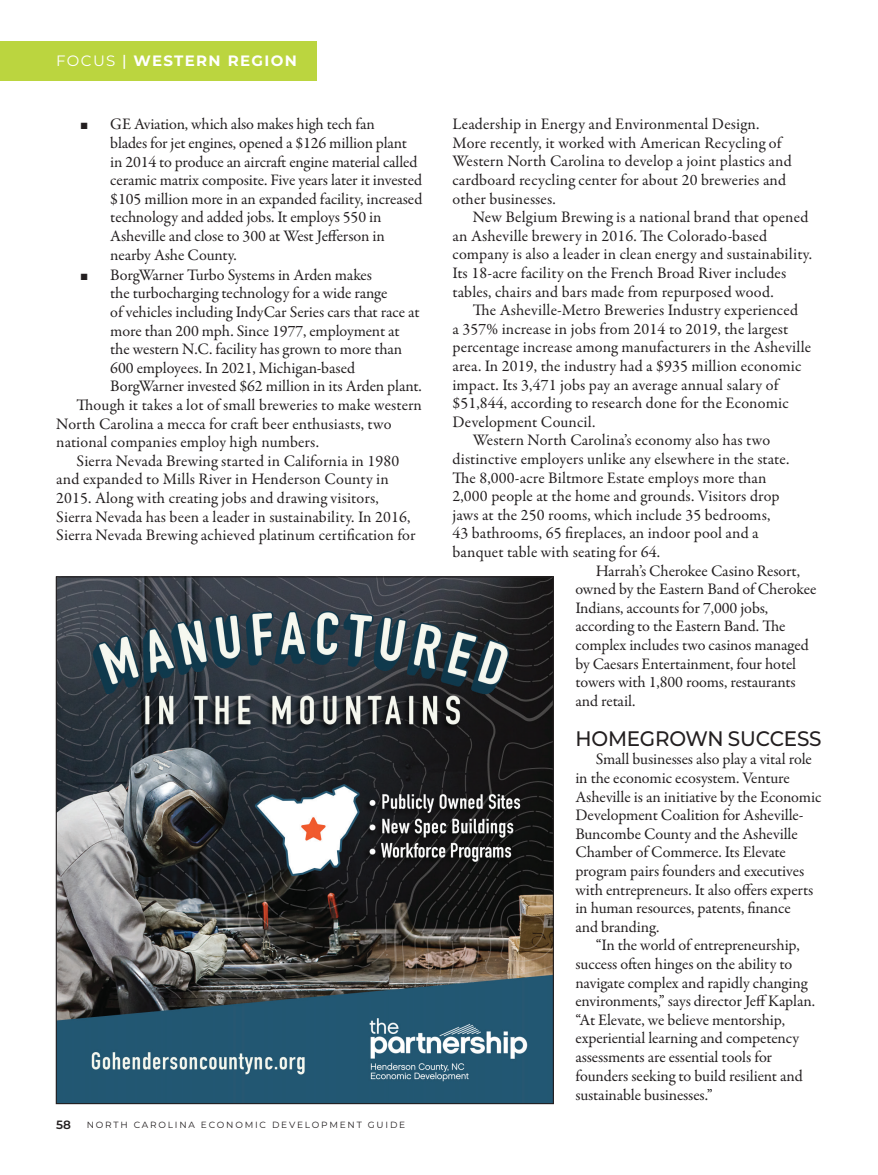
<style>
.page{position:relative;width:878px;height:1175px;background:#fff}
.page>*{position:absolute;margin:0;border:0;box-sizing:border-box;transform-origin:0 0}
.t1{font:500 21px "Montserrat";letter-spacing:-.01em;color:#231f20;scale:.95 1}
.t2{font:16.2px/18.6px "Garamond Premr Pro";color:#231f20}
.t3{font:700 15px "Montserrat";letter-spacing:.09em;color:#fff}
.t4{font:600 12px "Montserrat";color:#231f20}
.t5{font:9px "Montserrat";letter-spacing:.2em;color:#231f20}
.s1{font-weight:400}
.s2{font-weight:500}
.s3{font-family:"Arial";font-size:13.5px}
</style>
<div class="page">
<div style="left:0;top:40px;width:316px;height:40px;background:#bbd53f"></div>
<img style="left:58px;top:578px;width:494px;height:524px">
<p class="t3" style="left:56px;top:50px;width:242px"><span class="s1">FOCUS</span> <span class="s2">|</span> WESTERN REGION</p>
<p class="t2" style="left:110px;top:115px;width:313px;text-indent:-30px"><span class="s3">■</span> GE Aviation, which also makes high tech fan<br>blades for jet engines, opened a $126 million plant in 2014 to produce an aircraft engine material called ceramic matrix composite. Five years later it invested $105 million more in an expanded facility, increased technology and added jobs. It employs 550 in Asheville and close to 300 at West Jefferson in nearby Ashe County.</p>
<p class="t2" style="left:80px;top:266px;width:293px"><span class="s3">■</span> BorgWarner Turbo Systems in Arden makes</p>
<p class="t2" style="left:110px;top:284px;width:279px">the turbocharging technology for a wide range</p>
<p class="t2" style="left:110px;top:303px;width:311px">of vehicles including IndyCar Series cars that race at</p>
<p class="t2" style="left:110px;top:322px;width:291px">more than 200 mph. Since 1977, employment at</p>
<p class="t2" style="left:110px;top:340px;width:293px">the western N.C. facility has grown to more than</p>
<p class="t2" style="left:110px;top:359px;width:246px">600 employees. In 2021, Michigan-based</p>
<p class="t2" style="left:110px;top:377px;width:313px">BorgWarner invested $62 million in its Arden plant.</p>
<p class="t2" style="left:77px;top:396px;width:347px">Though it takes a lot of small breweries to make western</p>
<p class="t2" style="left:56px;top:415px;width:337px">North Carolina a mecca for craft beer enthusiasts, two</p>
<p class="t2" style="left:56px;top:433px;width:264px">national companies employ high numbers.</p>
<p class="t2" style="left:77px;top:452px;width:324px">Sierra Nevada Brewing started in California in 1980</p>
<p class="t2" style="left:56px;top:470px;width:334px">and expanded to Mills River in Henderson County in</p>
<p class="t2" style="left:56px;top:489px;width:324px">2015. Along with creating jobs and drawing visitors,</p>
<p class="t2" style="left:56px;top:507px;width:355px">Sierra Nevada has been a leader in sustainability. In 2016,</p>
<p class="t2" style="left:56px;top:526px;width:361px">Sierra Nevada Brewing achieved platinum certification for</p>
<p class="t4" style="left:56px;top:1116px;width:16px">58</p>
<p class="t5" style="left:87px;top:1118px;width:320px">NORTH CAROLINA ECONOMIC DEVELOPMENT GUIDE</p>
<p class="t2" style="left:452px;top:115px;width:341px">Leadership in Energy and Environmental Design.<br>More recently, it worked with American Recycling of Western North Carolina to develop a joint plastics and cardboard recycling center for about 20 breweries and other businesses.</p>
<p class="t2" style="left:452px;top:208px;width:361px;text-indent:20px">New Belgium Brewing is a national brand that opened an Asheville brewery in 2016. The Colorado-based company is also a leader in clean energy and sustainability.<br>Its 18-acre facility on the French Broad River includes tables, chairs and bars made from repurposed wood.</p>
<p class="t2" style="left:472px;top:301px;width:327px">The Asheville-Metro Breweries Industry experienced</p>
<p class="t2" style="left:452px;top:320px;width:337px">a 357% increase in jobs from 2014 to 2019, the largest</p>
<p class="t2" style="left:452px;top:338px;width:360px">percentage increase among manufacturers in the Asheville</p>
<p class="t2" style="left:452px;top:357px;width:350px">area. In 2019, the industry had a $935 million economic</p>
<p class="t2" style="left:452px;top:376px;width:327px">impact. Its 3,471 jobs pay an average annual salary of</p>
<p class="t2" style="left:452px;top:394px;width:338px">$51,844, according to research done for the Economic</p>
<p class="t2" style="left:452px;top:413px;width:144px">Development Council.</p>
<p class="t2" style="left:472px;top:431px;width:299px">Western North Carolina’s economy also has two</p>
<p class="t2" style="left:452px;top:450px;width:338px">distinctive employers unlike any elsewhere in the state.</p>
<p class="t2" style="left:452px;top:468px;width:315px">The 8,000-acre Biltmore Estate employs more than</p>
<p class="t2" style="left:452px;top:487px;width:328px">2,000 people at the home and grounds. Visitors drop</p>
<p class="t2" style="left:452px;top:506px;width:319px">jaws at the 250 rooms, which include 35 bedrooms,</p>
<p class="t2" style="left:452px;top:524px;width:308px">43 bathrooms, 65 fireplaces, an indoor pool and a</p>
<p class="t2" style="left:452px;top:543px;width:209px">banquet table with seating for 64.</p>
<p class="t2" style="left:595px;top:561px;width:206px">Harrah’s Cherokee Casino Resort,</p>
<p class="t2" style="left:575px;top:580px;width:243px">owned by the Eastern Band of Cherokee</p>
<p class="t2" style="left:575px;top:599px;width:194px">Indians, accounts for 7,000 jobs,</p>
<p class="t2" style="left:575px;top:617px;width:211px">according to the Eastern Band. The</p>
<p class="t2" style="left:575px;top:636px;width:235px">complex includes two casinos managed</p>
<p class="t2" style="left:575px;top:654px;width:222px">by Caesars Entertainment, four hotel</p>
<p class="t2" style="left:575px;top:673px;width:222px">towers with 1,800 rooms, restaurants</p>
<p class="t2" style="left:575px;top:692px;width:61px">and retail.</p>
<p class="t1" style="left:575px;top:723px;width:261px">HOMEGROWN SUCCESS</p>
<p class="t2" style="left:575px;top:750px;width:248px;text-indent:20px">Small businesses also play a vital role in the economic ecosystem. Venture Asheville is an initiative by the Economic Development Coalition for Asheville-Buncombe County and the Asheville Chamber of Commerce. Its Elevate program pairs founders and executives with entrepreneurs. It also offers experts in human resources, patents, finance<br>and branding.</p>
<p class="t2" style="left:575px;top:936px;width:241px;text-indent:20px">“In the world of entrepreneurship, success often hinges on the ability to navigate complex and rapidly changing environments,” says director Jeff Kaplan. “At Elevate, we believe mentorship, experiential learning and competency assessments are essential tools for founders seeking to build resilient and sustainable businesses.”</p>
</div>
